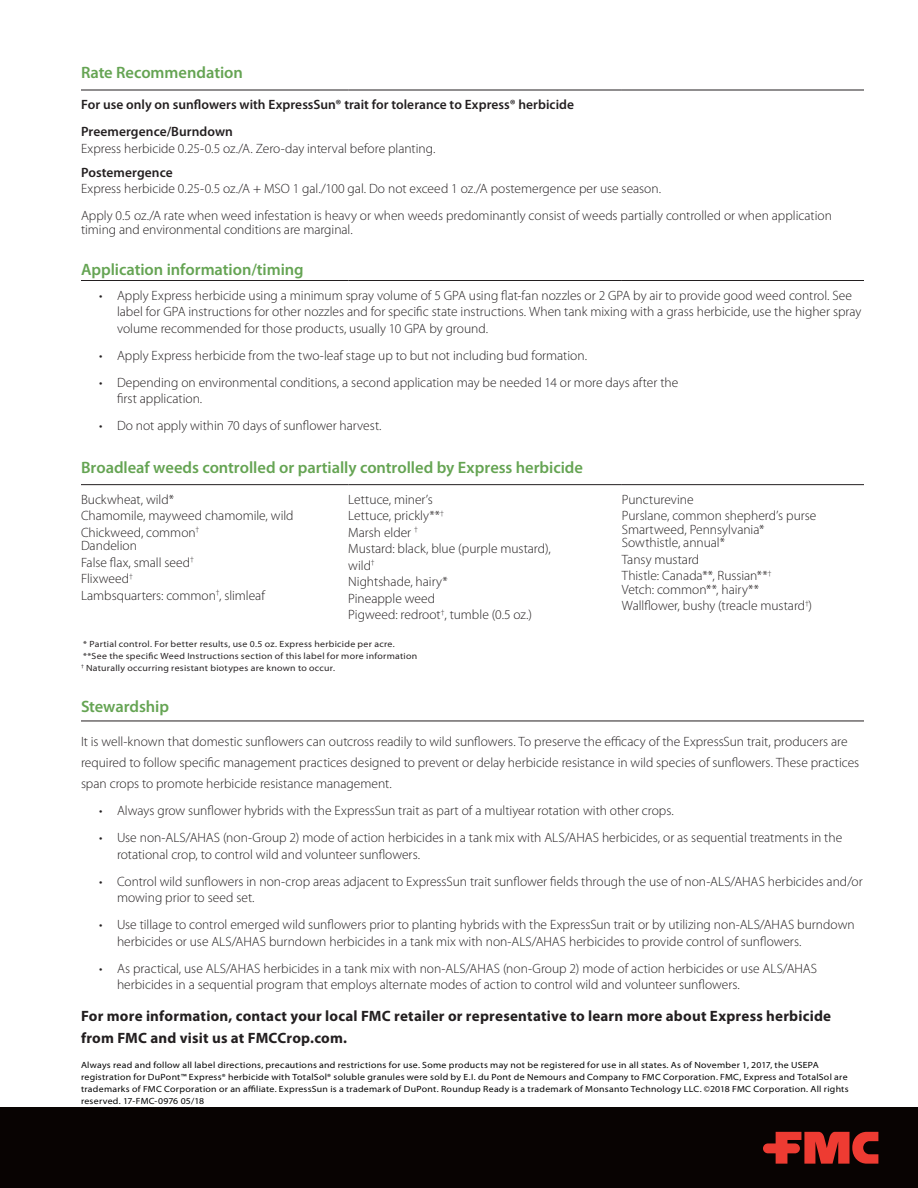
<style>
.page{position:relative;width:918px;height:1188px;background:#fff}
.page>*{position:absolute;margin:0;border:0;box-sizing:border-box;transform-origin:0 0}
.chart_header{font:600 16.5px "Myriad Pro";color:#65a453}
.Green_subheaders_w_r{font:600 16.5px "Myriad Pro";letter-spacing:-.005em;color:#65a453}
.t1{font:700 15px/22.5px "Myriad Pro";letter-spacing:.015em;color:#231f20}
.chart_body{font:300 13.5px/16.5px "Myriad Pro";color:#231f20}
.chart_body-2{font:600 13.5px/27px "Myriad Pro";letter-spacing:.005em;color:#231f20}
.legal{font:semi-expanded 9px/12px "Myriad Pro";letter-spacing:.03em;color:#000}
.legal-2{font:semi-expanded 9px "Myriad Pro";letter-spacing:.03em;color:#231f20}
</style>
<div class="page">
<div style="left:0;top:1107px;width:918px;height:81px;background:#080302"></div>
<svg style="left:763px;top:1132px;width:115px;height:32px"></svg>
<hr style="left:81px;top:90px;width:267px;height:1px;background:#231f20">
<hr style="left:348px;top:90px;width:274px;height:1px;background:#231f20">
<hr style="left:622px;top:90px;width:242px;height:1px;background:#231f20">
<hr style="left:81px;top:280px;width:267px;height:1px;background:#231f20">
<hr style="left:348px;top:280px;width:274px;height:1px;background:#231f20">
<hr style="left:622px;top:280px;width:242px;height:1px;background:#231f20">
<hr style="left:81px;top:721px;width:783px;height:1px;background:#231f20">
<hr style="left:81px;top:484px;width:267px;height:1px;background:#231f20">
<hr style="left:348px;top:484px;width:274px;height:1px;background:#231f20">
<hr style="left:622px;top:484px;width:242px;height:1px;background:#231f20">
<p class="chart_header" style="left:81px;top:62px;width:163px">Rate Recommendation</p>
<p class="chart_body-2" style="left:81px;top:91px;width:495px">For use only on sunflowers with ExpressSun® trait for tolerance to Express® herbicide<br>Preemergence/Burndown</p>
<p class="chart_body" style="left:81px;top:140px;width:356px">Express herbicide 0.25-0.5 oz./A. Zero-day interval before planting.</p>
<p class="chart_body-2" style="left:81px;top:158px;width:93px">Postemergence</p>
<p class="chart_body" style="left:81px;top:175px;width:753px;line-height:27px">Express herbicide 0.25-0.5 oz./A + MSO 1 gal./100 gal. Do not exceed 1 oz./A postemergence per use season.<br>Apply 0.5 oz./A rate when weed infestation is heavy or when weeds predominantly consist of weeds partially controlled or when application</p>
<p class="chart_body" style="left:81px;top:221px;width:273px">timing and environmental conditions are marginal.</p>
<p class="chart_header" style="left:81px;top:258px;width:224px">Application information/timing</p>
<p class="chart_body" style="left:117px;top:287px;width:746px;text-indent:-18px">• Apply Express herbicide using a minimum spray volume of 5 GPA using flat-fan nozzles or 2 GPA by air to provide good weed control. See label for GPA instructions for other nozzles and for specific state instructions. When tank mixing with a grass herbicide, use the higher spray volume recommended for those products, usually 10 GPA by ground.</p>
<p class="chart_body" style="left:99px;top:347px;width:490px">• Apply Express herbicide from the two-leaf stage up to but not including bud formation.</p>
<p class="chart_body" style="left:117px;top:374px;width:563px;text-indent:-18px">• Depending on environmental conditions, a second application may be needed 14 or more days after the first application.</p>
<p class="chart_body" style="left:99px;top:417px;width:284px">• Do not apply within 70 days of sunflower harvest.</p>
<p class="chart_header" style="left:81px;top:457px;width:504px">Broadleaf weeds controlled or partially controlled by Express herbicide</p>
<p class="chart_body" style="left:81px;top:491px;width:95px">Buckwheat, wild*</p>
<p class="chart_body" style="left:81px;top:507px;width:214px">Chamomile, mayweed chamomile, wild</p>
<p class="chart_body" style="left:81px;top:525px;width:120px;line-height:13.5px">Chickweed, common<sup>†<br></sup>Dandelion</p>
<p class="chart_body" style="left:81px;top:554px;width:114px">False flax, small seed<sup>†</sup></p>
<p class="chart_body" style="left:81px;top:570px;width:53px">Flixweed<sup>†</sup></p>
<p class="chart_body" style="left:81px;top:587px;width:185px">Lambsquarters: common<sup>†</sup>, slimleaf</p>
<p class="chart_body" style="left:348px;top:491px;width:86px">Lettuce, miner’s</p>
<p class="chart_body" style="left:348px;top:507px;width:97px">Lettuce, prickly**<sup>†</sup></p>
<p class="chart_body" style="left:348px;top:524px;width:71px">Marsh elder <sup>†</sup></p>
<p class="chart_body" style="left:348px;top:540px;width:204px">Mustard: black, blue (purple mustard),</p>
<p class="chart_body" style="left:348px;top:557px;width:28px">wild<sup>†</sup></p>
<p class="chart_body" style="left:348px;top:573px;width:101px">Nightshade, hairy*</p>
<p class="chart_body" style="left:348px;top:590px;width:88px">Pineapple weed</p>
<p class="chart_body" style="left:348px;top:606px;width:185px">Pigweed: redroot<sup>†</sup>, tumble (0.5 oz.)</p>
<p class="legal-2" style="left:83px;top:639px;width:313px">* Partial control. For better results, use 0.5 oz. Express herbicide per acre.</p>
<p class="legal-2" style="left:83px;top:651px;width:335px">**See the specific Weed Instructions section of this label for more information</p>
<p class="legal-2" style="left:81px;top:663px;width:255px"><sup>†</sup> Naturally occurring resistant biotypes are known to occur.</p>
<p class="chart_body" style="left:622px;top:491px;width:73px">Puncturevine</p>
<p class="chart_body" style="left:622px;top:509px;width:196px;line-height:13.5px">Purslane, common shepherd’s purse<br>Smartweed, Pennsylvania*<br>Sowthistle, annual*</p>
<p class="chart_body" style="left:622px;top:551px;width:79px">Tansy mustard</p>
<p class="chart_body" style="left:622px;top:569px;width:151px;line-height:13.5px">Thistle: Canada**, Russian**<sup>†<br></sup>Vetch: common**, hairy**</p>
<p class="chart_body" style="left:622px;top:597px;width:192px">Wallflower, bushy (treacle mustard<sup>†</sup>)</p>
<p class="Green_subheaders_w_r" style="left:81px;top:696px;width:90px">Stewardship</p>
<p class="chart_body" style="left:81px;top:731px;width:780px;line-height:21px">It is well-known that domestic sunflowers can outcross readily to wild sunflowers. To preserve the efficacy of the ExpressSun trait, producers are required to follow specific management practices designed to prevent or delay herbicide resistance in wild species of sunflowers. These practices span crops to promote herbicide resistance management.</p>
<p class="chart_body" style="left:99px;top:802px;width:576px">• Always grow sunflower hybrids with the ExpressSun trait as part of a multiyear rotation with other crops.</p>
<p class="chart_body" style="left:117px;top:829px;width:727px;text-indent:-18px">• Use non-ALS/AHAS (non-Group 2) mode of action herbicides in a tank mix with ALS/AHAS herbicides, or as sequential treatments in the rotational crop, to control wild and volunteer sunflowers.</p>
<p class="chart_body" style="left:117px;top:873px;width:747px;text-indent:-18px">• Control wild sunflowers in non-crop areas adjacent to ExpressSun trait sunflower fields through the use of non-ALS/AHAS herbicides and/or mowing prior to seed set.</p>
<p class="chart_body" style="left:117px;top:916px;width:739px;text-indent:-18px">• Use tillage to control emerged wild sunflowers prior to planting hybrids with the ExpressSun trait or by utilizing non-ALS/AHAS burndown herbicides or use ALS/AHAS burndown herbicides in a tank mix with non-ALS/AHAS herbicides to provide control of sunflowers.</p>
<p class="chart_body" style="left:117px;top:960px;width:702px;text-indent:-18px">• As practical, use ALS/AHAS herbicides in a tank mix with non-ALS/AHAS (non-Group 2) mode of action herbicides or use ALS/AHAS herbicides in a sequential program that employs alternate modes of action to control wild and volunteer sunflowers.</p>
<p class="t1" style="left:81px;top:1004px;width:752px">For more information, contact your local FMC retailer or representative to learn more about Express herbicide from FMC and visit us at FMCCrop.com.</p>
<p class="legal" style="left:81px;top:1059px;width:769px">Always read and follow all label directions, precautions and restrictions for use. Some products may not be registered for use in all states. As of November 1, 2017, the USEPA registration for DuPont™ Express® herbicide with TotalSol® soluble granules were sold by E.I. du Pont de Nemours and Company to FMC Corporation. FMC, Express and TotalSol are trademarks of FMC Corporation or an affiliate. ExpressSun is a trademark of DuPont. Roundup Ready is a trademark of Monsanto Technology LLC. ©2018 FMC Corporation. All rights reserved. 17-FMC-0976 05/18</p>
</div>
